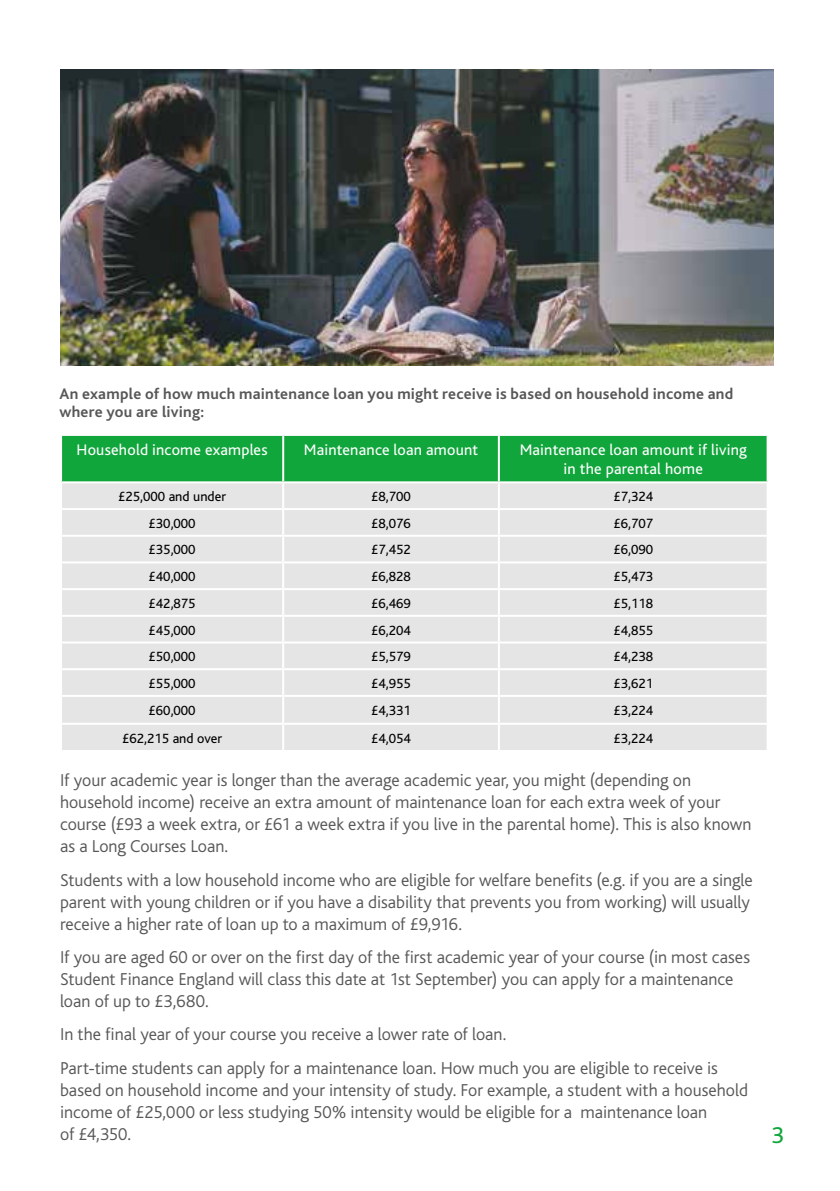
<style>
.page{position:relative;width:840px;height:1191px;background:#fff}
.page>*{position:absolute;margin:0;border:0;box-sizing:border-box;transform-origin:0 0}
.t1{font:24px "Bliss";color:#11a63c}
.t2{font:300 18px/22px "Bliss";color:#575756}
.t3{font:700 16px/18px "Bliss";letter-spacing:.015em;color:#575756}
.t4{font:16px/19.2px "Bliss";letter-spacing:.015em;color:#fff;text-align:center}
.t5{font:14px "Bliss";color:#000}
</style>
<div class="page">
<div style="left:62px;top:436px;width:704px;height:45px;background:#11a63c"></div>
<div style="left:62px;top:483px;width:704px;height:267px;background:#e5e5e5"></div>
<hr style="left:283px;top:535px;width:215px;height:2px;background:#fff">
<hr style="left:498px;top:535px;width:270px;height:2px;background:#fff">
<hr style="left:283px;top:588px;width:215px;height:2px;background:#fff">
<hr style="left:498px;top:588px;width:270px;height:2px;background:#fff">
<hr style="left:283px;top:615px;width:215px;height:2px;background:#fff">
<hr style="left:498px;top:615px;width:270px;height:2px;background:#fff">
<hr style="left:283px;top:641px;width:215px;height:2px;background:#fff">
<hr style="left:498px;top:641px;width:270px;height:2px;background:#fff">
<hr style="left:283px;top:668px;width:215px;height:2px;background:#fff">
<hr style="left:498px;top:668px;width:270px;height:2px;background:#fff">
<hr style="left:283px;top:695px;width:215px;height:2px;background:#fff">
<hr style="left:498px;top:695px;width:270px;height:2px;background:#fff">
<hr style="left:60px;top:508px;width:223px;height:2px;background:#fff">
<hr style="left:60px;top:535px;width:223px;height:2px;background:#fff">
<hr style="left:60px;top:561px;width:223px;height:2px;background:#fff">
<hr style="left:60px;top:588px;width:223px;height:2px;background:#fff">
<hr style="left:60px;top:615px;width:223px;height:2px;background:#fff">
<hr style="left:60px;top:641px;width:223px;height:2px;background:#fff">
<hr style="left:60px;top:668px;width:223px;height:2px;background:#fff">
<hr style="left:60px;top:695px;width:223px;height:2px;background:#fff">
<hr style="left:60px;top:723px;width:223px;height:2px;background:#fff">
<hr style="left:282px;top:436px;width:2px;height:45px;background:#fff">
<hr style="left:497px;top:436px;width:2px;height:45px;background:#fff">
<hr style="left:282px;top:483px;width:2px;height:25px;background:#fff">
<hr style="left:497px;top:483px;width:2px;height:25px;background:#fff">
<hr style="left:283px;top:508px;width:215px;height:2px;background:#fff">
<hr style="left:282px;top:510px;width:2px;height:25px;background:#fff">
<hr style="left:498px;top:508px;width:270px;height:2px;background:#fff">
<hr style="left:497px;top:510px;width:2px;height:25px;background:#fff">
<hr style="left:282px;top:537px;width:2px;height:24px;background:#fff">
<hr style="left:497px;top:537px;width:2px;height:24px;background:#fff">
<hr style="left:283px;top:561px;width:215px;height:2px;background:#fff">
<hr style="left:282px;top:563px;width:2px;height:25px;background:#fff">
<hr style="left:498px;top:561px;width:270px;height:2px;background:#fff">
<hr style="left:497px;top:563px;width:2px;height:25px;background:#fff">
<hr style="left:282px;top:590px;width:2px;height:25px;background:#fff">
<hr style="left:497px;top:590px;width:2px;height:25px;background:#fff">
<hr style="left:282px;top:617px;width:2px;height:24px;background:#fff">
<hr style="left:497px;top:617px;width:2px;height:24px;background:#fff">
<hr style="left:282px;top:643px;width:2px;height:25px;background:#fff">
<hr style="left:497px;top:643px;width:2px;height:25px;background:#fff">
<hr style="left:282px;top:670px;width:2px;height:25px;background:#fff">
<hr style="left:497px;top:670px;width:2px;height:25px;background:#fff">
<hr style="left:282px;top:697px;width:2px;height:26px;background:#fff">
<hr style="left:497px;top:697px;width:2px;height:26px;background:#fff">
<hr style="left:283px;top:723px;width:215px;height:2px;background:#fff">
<hr style="left:282px;top:725px;width:2px;height:25px;background:#fff">
<hr style="left:498px;top:723px;width:270px;height:2px;background:#fff">
<hr style="left:497px;top:725px;width:2px;height:25px;background:#fff">
<img style="left:60px;top:69px;width:713px;height:297px">
<p class="t3" style="left:59px;top:385px;width:675px">An example of how much maintenance loan you might receive is based on household income and where you are living:</p>
<p class="t4" style="left:76px;top:440px;width:192px">Household income examples</p>
<p class="t4" style="left:303px;top:440px;width:176px">Maintenance loan amount</p>
<p class="t4" style="left:519px;top:440px;width:228px">Maintenance loan amount if living in the parental home</p>
<p class="t5" style="left:118px;top:489px;width:109px">£25,000 and under</p>
<p class="t5" style="left:371px;top:489px;width:41px">£8,700</p>
<p class="t5" style="left:613px;top:489px;width:41px">£7,324</p>
<p class="t5" style="left:148px;top:516px;width:48px">£30,000</p>
<p class="t5" style="left:371px;top:516px;width:41px">£8,076</p>
<p class="t5" style="left:613px;top:516px;width:41px">£6,707</p>
<p class="t5" style="left:148px;top:542px;width:48px">£35,000</p>
<p class="t5" style="left:371px;top:542px;width:41px">£7,452</p>
<p class="t5" style="left:613px;top:542px;width:41px">£6,090</p>
<p class="t5" style="left:148px;top:569px;width:48px">£40,000</p>
<p class="t5" style="left:371px;top:569px;width:41px">£6,828</p>
<p class="t5" style="left:613px;top:569px;width:41px">£5,473</p>
<p class="t5" style="left:148px;top:596px;width:48px">£42,875</p>
<p class="t5" style="left:371px;top:596px;width:41px">£6,469</p>
<p class="t5" style="left:613px;top:596px;width:41px">£5,118</p>
<p class="t5" style="left:148px;top:622px;width:48px">£45,000</p>
<p class="t5" style="left:371px;top:622px;width:41px">£6,204</p>
<p class="t5" style="left:613px;top:622px;width:41px">£4,855</p>
<p class="t5" style="left:148px;top:649px;width:48px">£50,000</p>
<p class="t5" style="left:371px;top:649px;width:41px">£5,579</p>
<p class="t5" style="left:613px;top:649px;width:41px">£4,238</p>
<p class="t5" style="left:148px;top:676px;width:48px">£55,000</p>
<p class="t5" style="left:371px;top:676px;width:41px">£4,955</p>
<p class="t5" style="left:613px;top:676px;width:41px">£3,621</p>
<p class="t5" style="left:148px;top:702px;width:48px">£60,000</p>
<p class="t5" style="left:371px;top:702px;width:41px">£4,331</p>
<p class="t5" style="left:613px;top:702px;width:41px">£3,224</p>
<p class="t5" style="left:122px;top:730px;width:101px">£62,215 and over</p>
<p class="t5" style="left:371px;top:730px;width:41px">£4,054</p>
<p class="t5" style="left:613px;top:730px;width:41px">£3,224</p>
<p class="t2" style="left:60px;top:769px;width:692px">If your academic year is longer than the average academic year, you might (depending on household income) receive an extra amount of maintenance loan for each extra week of your course (£93 a week extra, or £61 a week extra if you live in the parental home). This is also known as a Long Courses Loan.</p>
<p class="t2" style="left:60px;top:869px;width:693px">Students with a low household income who are eligible for welfare benefits (e.g. if you are a single parent with young children or if you have a disability that prevents you from working) will usually receive a higher rate of loan up to a maximum of £9,916.</p>
<p class="t2" style="left:60px;top:946px;width:691px">If you are aged 60 or over on the first day of the first academic year of your course (in most cases<br>Student Finance England will class this date at 1st September) you can apply for a maintenance loan of up to £3,680.</p>
<p class="t2" style="left:60px;top:1018px;width:659px;line-height:33.4px">In the final year of your course you receive a lower rate of loan.<br>Part-time students can apply for a maintenance loan. How much you are eligible to receive is</p>
<p class="t2" style="left:60px;top:1079px;width:689px">based on household income and your intensity of study. For example, a student with a household income of £25,000 or less studying 50% intensity would be eligible for a maintenance loan<br>of £4,350.</p>
<h1 class="t1" style="left:771px;top:1122px;width:14px">3</h1>
</div>
